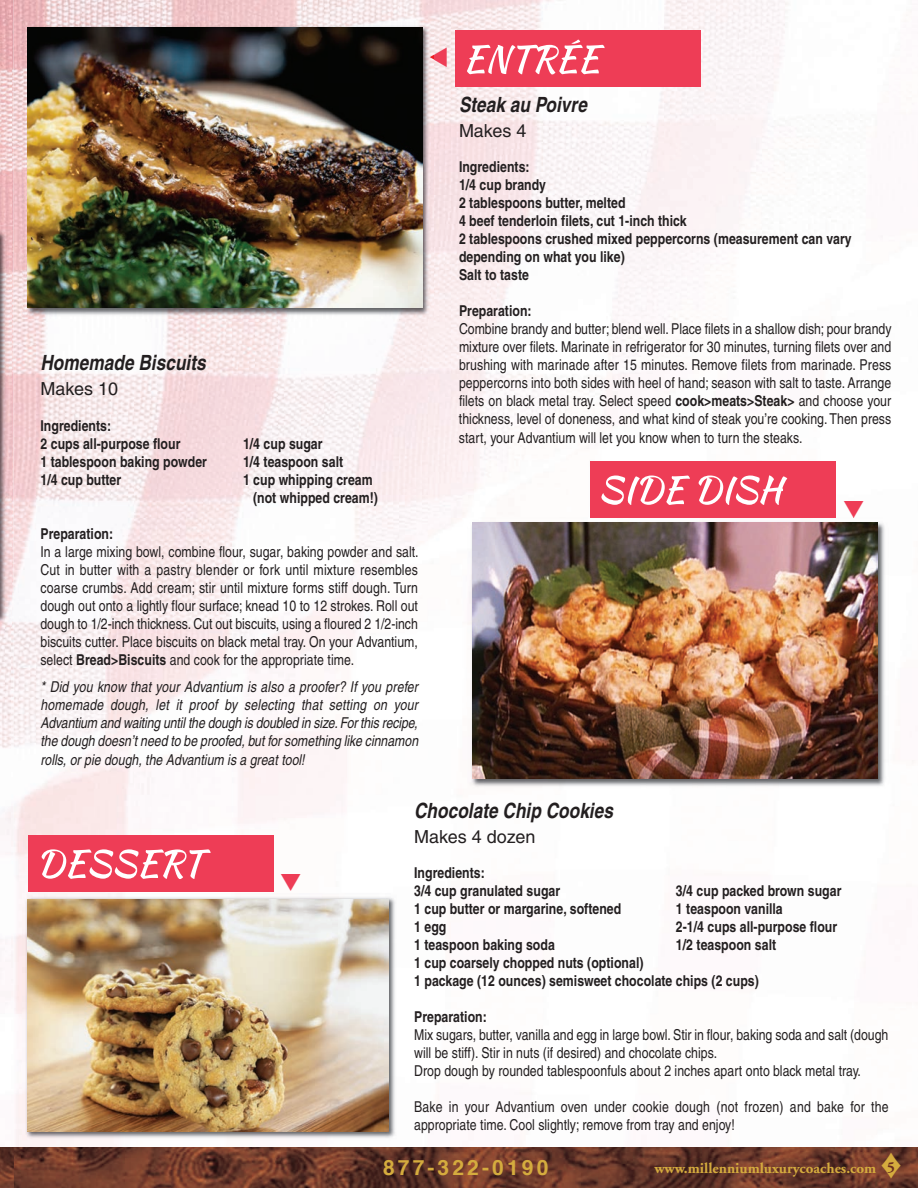
<style>
.page{position:relative;width:918px;height:1188px;background:#fff}
.page>*{position:absolute;margin:0;border:0;box-sizing:border-box;transform-origin:0 0}
.t1{font:italic 700 condensed 21px "Helvetica";color:#231f20}
.t2{font:700 21px "Helvetica";letter-spacing:.15em;color:#d5ac3e}
.t3{font:18px "Helvetica";color:#231f20}
.t4{font:condensed 15px/18px "Helvetica";color:#231f20;text-align:justify}
.t5{font:700 condensed 15px/18px "Helvetica";color:#231f20}
.t6{font:italic condensed 15px/18.3px "Helvetica";color:#231f20;text-align:justify}
.t7{font:700 15px "Adobe Garamond";color:#d5ac3e}
.s1{font-weight:700}
.s2{color:#6a2d1f}
</style>
<div class="page">
<img style="left:0;top:0;width:913px;height:1147px">
<img style="left:14px;top:1147px;width:904px;height:41px">
<img style="left:0;top:1147px;width:14px;height:41px">
<img style="left:0;top:239px;width:12px;height:387px">
<img style="left:0;top:15px;width:11px;height:211px">
<svg style="left:0;top:226px;width:11px;height:13px"></svg>
<div style="left:455px;top:30px;width:246px;height:57px;background:#ee3d56"></div>
<svg style="left:467px;top:40px;width:138px;height:34px"></svg>
<div style="left:590px;top:461px;width:246px;height:56px;background:#ee3d56"></div>
<svg style="left:601px;top:475px;width:186px;height:30px"></svg>
<div style="left:28px;top:835px;width:246px;height:56px;background:#ee3d56"></div>
<svg style="left:42px;top:849px;width:169px;height:30px"></svg>
<img style="left:22px;top:22px;width:411px;height:297px">
<img style="left:28px;top:27px;width:394px;height:281px">
<img style="left:22px;top:893px;width:378px;height:251px">
<img style="left:28px;top:899px;width:360px;height:233px">
<img style="left:467px;top:517px;width:422px;height:273px">
<img style="left:590px;top:517px;width:246px;height:1px">
<img style="left:472px;top:523px;width:406px;height:256px">
<svg style="left:882px;top:1153px;width:19px;height:26px"></svg>
<svg style="left:430px;top:47px;width:17px;height:20px"></svg>
<svg style="left:844px;top:501px;width:19px;height:17px"></svg>
<svg style="left:281px;top:874px;width:20px;height:17px"></svg>
<h1 class="t1" style="left:40px;top:355px;width:167px">Homemade Biscuits</h1>
<p class="t3" style="left:40px;top:383px;width:79px">Makes 10</p>
<p class="t5" style="left:40px;top:418px;width:141px">Ingredients:<br>2 cups all-purpose flour</p>
<p class="t5" style="left:243px;top:436px;width:81px">1/4 cup sugar</p>
<p class="t5" style="left:40px;top:454px;width:168px">1 tablespoon baking powder</p>
<p class="t5" style="left:243px;top:454px;width:102px">1/4 teaspoon salt</p>
<p class="t5" style="left:40px;top:472px;width:82px">1/4 cup butter</p>
<p class="t5" style="left:253px;top:472px;width:126px;text-indent:-10px">1 cup whipping cream (not whipped cream!)</p>
<p class="t5" style="left:40px;top:526px;width:74px">Preparation:</p>
<p class="t4" style="left:40px;top:544px;width:380px">In a large mixing bowl, combine flour, sugar, baking powder and salt.<br>Cut in butter with a pastry blender or fork until mixture resembles coarse crumbs. Add cream; stir until mixture forms stiff dough. Turn dough out onto a lightly flour surface; knead 10 to 12 strokes. Roll out dough to 1/2-inch thickness. Cut out biscuits, using a floured 2 1/2-inch biscuits cutter. Place biscuits on black metal tray. On your Advantium, select <span class="s1">Bread&gt;Biscuits</span> and cook for the appropriate time.</p>
<p class="t6" style="left:40px;top:679px;width:379px">* Did you know that your Advantium is also a proofer? If you prefer homemade dough, let it proof by selecting that setting on your Advantium and waiting until the dough is doubled in size. For this recipe, the dough doesn’t need to be proofed, but for something like cinnamon rolls, or pie dough, the Advantium is a great tool!</p>
<h1 class="t1" style="left:459px;top:96px;width:129px">Steak au Poivre</h1>
<p class="t3" style="left:459px;top:124px;width:69px">Makes 4</p>
<p class="t5" style="left:459px;top:159px;width:394px">Ingredients:<br>1/4 cup brandy<br>2 tablespoons butter, melted<br>4 beef tenderloin filets, cut 1-inch thick<br>2 tablespoons crushed mixed peppercorns (measurement can vary depending on what you like)<br>Salt to taste</p>
<p class="t5" style="left:459px;top:303px;width:74px">Preparation:</p>
<p class="t4" style="left:459px;top:321px;width:434px">Combine brandy and butter; blend well. Place filets in a shallow dish; pour brandy mixture over filets. Marinate in refrigerator for 30 minutes, turning filets over and brushing with marinade after 15 minutes. Remove filets from marinade. Press peppercorns into both sides with heel of hand; season with salt to taste. Arrange filets on black metal tray. Select speed <span class="s1">cook&gt;meats&gt;Steak&gt;</span> and choose your thickness, level of doneness, and what kind of steak you’re cooking. Then press start, your Advantium will let you know when to turn the steaks.</p>
<h1 class="t1" style="left:414px;top:802px;width:200px">Chocolate Chip Cookies</h1>
<p class="t3" style="left:414px;top:830px;width:123px">Makes 4 dozen</p>
<p class="t5" style="left:414px;top:865px;width:148px">Ingredients:<br>3/4 cup granulated sugar</p>
<p class="t5" style="left:676px;top:883px;width:167px">3/4 cup packed brown sugar</p>
<p class="t5" style="left:414px;top:901px;width:209px">1 cup butter or margarine, softened</p>
<p class="t5" style="left:676px;top:901px;width:108px">1 teaspoon vanilla</p>
<p class="t5" style="left:414px;top:919px;width:34px">1 egg</p>
<p class="t5" style="left:676px;top:919px;width:163px">2-1/4 cups all-purpose flour</p>
<p class="t5" style="left:414px;top:937px;width:142px">1 teaspoon baking soda</p>
<p class="t5" style="left:676px;top:937px;width:102px">1/2 teaspoon salt</p>
<p class="t5" style="left:414px;top:955px;width:346px">1 cup coarsely chopped nuts (optional)<br>1 package (12 ounces) semisweet chocolate chips (2 cups)</p>
<p class="t5" style="left:414px;top:1009px;width:74px">Preparation:</p>
<p class="t4" style="left:414px;top:1027px;width:476px;text-align:left">Mix sugars, butter, vanilla and egg in large bowl. Stir in flour, baking soda and salt (dough will be stiff). Stir in nuts (if desired) and chocolate chips.<br>Drop dough by rounded tablespoonfuls about 2 inches apart onto black metal tray.</p>
<p class="t4" style="left:414px;top:1099px;width:476px">Bake in your Advantium oven under cookie dough (not frozen) and bake for the appropriate time. Cool slightly; remove from tray and enjoy!</p>
<h1 class="t2" style="left:383px;top:1158px;width:167px">877-322-0190</h1>
<p class="t7" style="left:654px;top:1162px;width:242px">www.millenniumluxurycoaches.com <span class="s2">5</span></p>
</div>
